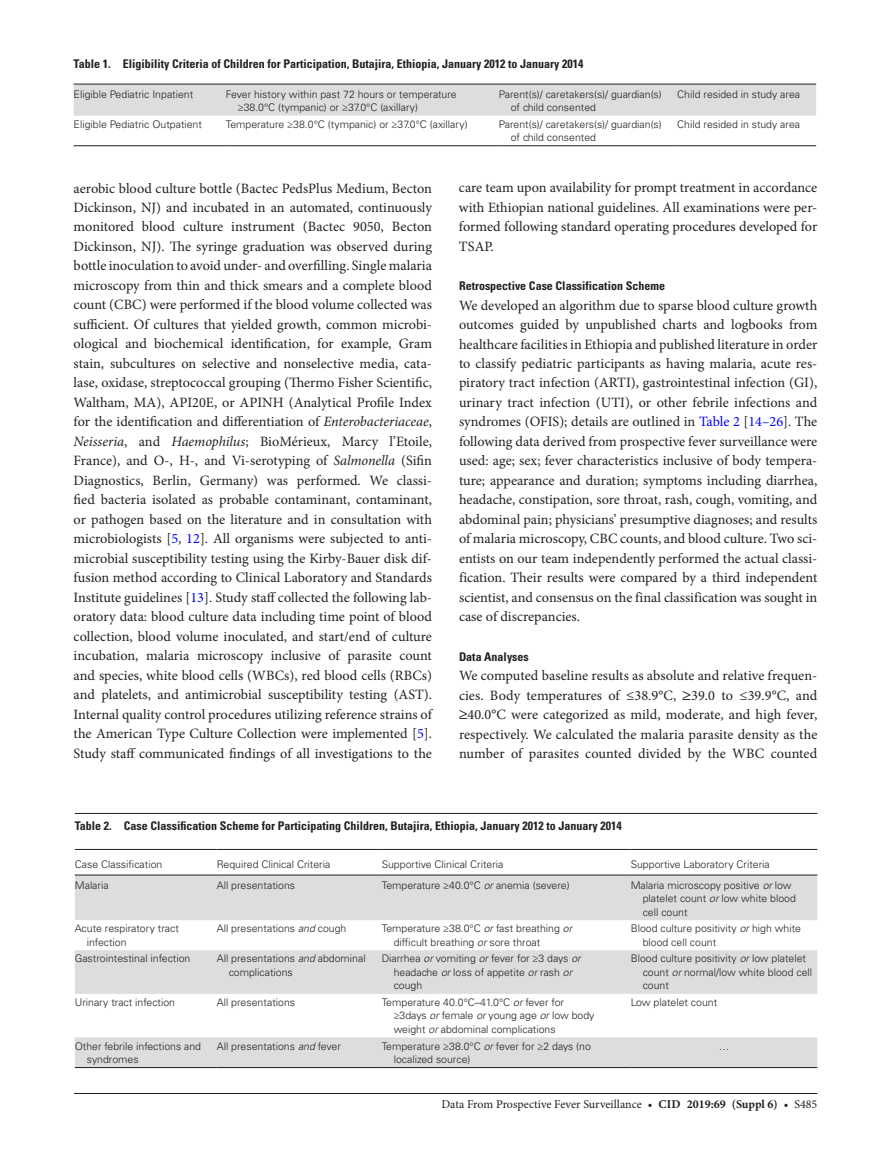
<style>
.page{position:relative;width:891px;height:1174px;background:#fff}
.page>*{position:absolute;margin:0;border:0;box-sizing:border-box;transform-origin:0 0}
.t1{font:14.25px/19.5px "Minion Pro";color:#231f20;text-align:justify}
.t2{font:700 condensed 12px "Univers LT Std";color:#231f20}
.t3{font:12px "Minion Pro";color:#231f20}
.t4{font:300 10.5px/13.5px "Univers LT Std";color:#231f20}
.s1{font-style:italic}
.s2{color:#00f}
.s3{font-family:"Gandhari Unicode"}
.s4{font-weight:700}
</style>
<div class="page">
<hr style="left:74px;top:1093px;width:743px;height:1px;background:#231f20">
<div style="left:74px;top:85px;width:742px;height:31px;background:#dcdddf"></div>
<hr style="left:74px;top:84px;width:152px;height:1px;background:#231f20">
<hr style="left:226px;top:84px;width:273px;height:1px;background:#231f20">
<hr style="left:499px;top:84px;width:178px;height:1px;background:#231f20">
<hr style="left:677px;top:84px;width:139px;height:1px;background:#231f20">
<hr style="left:74px;top:145px;width:152px;height:1px;background:#231f20">
<hr style="left:226px;top:145px;width:273px;height:1px;background:#231f20">
<hr style="left:499px;top:145px;width:178px;height:1px;background:#231f20">
<hr style="left:677px;top:145px;width:139px;height:1px;background:#231f20">
<hr style="left:75px;top:813px;width:742px;height:1px;background:#231f20">
<svg style="left:75px;top:876px;width:742px;height:191px;fill:#dcdddf"></svg>
<hr style="left:75px;top:849px;width:142px;height:1px;background:#231f20">
<hr style="left:75px;top:875px;width:142px;height:1px;background:#231f20">
<hr style="left:217px;top:849px;width:165px;height:1px;background:#231f20">
<hr style="left:217px;top:875px;width:165px;height:1px;background:#231f20">
<hr style="left:382px;top:849px;width:249px;height:1px;background:#231f20">
<hr style="left:382px;top:875px;width:249px;height:1px;background:#231f20">
<hr style="left:631px;top:849px;width:186px;height:1px;background:#231f20">
<hr style="left:631px;top:875px;width:186px;height:1px;background:#231f20">
<hr style="left:75px;top:1067px;width:142px;height:1px;background:#231f20">
<hr style="left:217px;top:1067px;width:165px;height:1px;background:#231f20">
<hr style="left:382px;top:1067px;width:249px;height:1px;background:#231f20">
<hr style="left:631px;top:1067px;width:186px;height:1px;background:#231f20">
<p class="t2" style="left:74px;top:56px;width:511px">Table 1. Eligibility Criteria of Children for Participation, Butajira, Ethiopia, January 2012 to January 2014</p>
<p class="t4" style="left:74px;top:87px;width:121px">Eligible Pediatric Inpatient</p>
<p class="t4" style="left:238px;top:87px;width:220px;text-indent:-12px">Fever history within past 72 hours or temperature ≥38.0°C (tympanic) or ≥37.0°C (axillary)</p>
<p class="t4" style="left:511px;top:87px;width:153px;text-indent:-12px">Parent(s)/ caretakers(s)/ guardian(s) of child consented</p>
<p class="t4" style="left:677px;top:87px;width:124px">Child resided in study area</p>
<p class="t4" style="left:74px;top:117px;width:130px">Eligible Pediatric Outpatient</p>
<p class="t4" style="left:226px;top:117px;width:243px">Temperature ≥38.0°C (tympanic) or ≥37.0°C (axillary)</p>
<p class="t4" style="left:511px;top:117px;width:153px;text-indent:-12px">Parent(s)/ caretakers(s)/ guardian(s) of child consented</p>
<p class="t4" style="left:677px;top:117px;width:124px">Child resided in study area</p>
<p class="t1" style="left:74px;top:178px;width:360px">aerobic blood culture bottle (Bactec PedsPlus Medium, Becton Dickinson, NJ) and incubated in an automated, continuously monitored blood culture instrument (Bactec 9050, Becton Dickinson, NJ). The syringe graduation was observed during bottle inoculation to avoid under- and overfilling. Single malaria microscopy from thin and thick smears and a complete blood count (CBC) were performed if the blood volume collected was sufficient. Of cultures that yielded growth, common microbi&shy;ological and biochemical identification, for example, Gram stain, subcultures on selective and nonselective media, cata&shy;lase, oxidase, streptococcal grouping (Thermo Fisher Scientific, Waltham, MA), API20E, or APINH (Analytical Profile Index for the identification and differentiation of <span class="s1">Enterobacteriaceae</span>, <span class="s1">Neisseria</span>, and <span class="s1">Haemophilus</span>; BioMérieux, Marcy l’Etoile, France), and O-, H-, and Vi-serotyping of <span class="s1">Salmonella</span> (Sifin Diagnostics, Berlin, Germany) was performed. We classi&shy;fied bacteria isolated as probable contaminant, contaminant, or pathogen based on the literature and in consultation with microbiologists [<span class="s2">5</span>, <span class="s2">12</span>]. All organisms were subjected to anti&shy;microbial susceptibility testing using the Kirby-Bauer disk dif&shy;fusion method according to Clinical Laboratory and Standards Institute guidelines [<span class="s2">13</span>]. Study staff collected the following lab&shy;oratory data: blood culture data including time point of blood collection, blood volume inoculated, and start/end of culture incubation, malaria microscopy inclusive of parasite count and species, white blood cells (WBCs), red blood cells (RBCs) and platelets, and antimicrobial susceptibility testing (AST).<br>Internal quality control procedures utilizing reference strains of the American Type Culture Collection were implemented [<span class="s2">5</span>].<br>Study staff communicated findings of all investigations to the</p>
<p class="t1" style="left:459px;top:178px;width:360px">care team upon availability for prompt treatment in accordance with Ethiopian national guidelines. All examinations were per&shy;formed following standard operating procedures developed for TSAP.</p>
<p class="t2" style="left:459px;top:278px;width:208px">Retrospective Case Classification Scheme</p>
<p class="t1" style="left:459px;top:295px;width:360px">We developed an algorithm due to sparse blood culture growth outcomes guided by unpublished charts and logbooks from healthcare facilities in Ethiopia and published literature in order to classify pediatric participants as having malaria, acute res&shy;piratory tract infection (ARTI), gastrointestinal infection (GI), urinary tract infection (UTI), or other febrile infections and syndromes (OFIS); details are outlined in <span class="s2">Table 2</span> [<span class="s2">14–26</span>]. The following data derived from prospective fever surveillance were used: age; sex; fever characteristics inclusive of body tempera&shy;ture; appearance and duration; symptoms including diarrhea, headache, constipation, sore throat, rash, cough, vomiting, and abdominal pain; physicians’ presumptive diagnoses; and results of malaria microscopy, CBC counts, and blood culture. Two sci&shy;entists on our team independently performed the actual classi&shy;fication. Their results were compared by a third independent scientist, and consensus on the final classification was sought in case of discrepancies.</p>
<p class="t2" style="left:459px;top:649px;width:71px">Data Analyses</p>
<p class="t1" style="left:459px;top:666px;width:360px">We computed baseline results as absolute and relative frequen&shy;cies. Body temperatures of ≤38.9°C, <span class="s3">≥</span>39.0 to ≤39.9°C, and <span class="s3">≥</span>40.0°C were categorized as mild, moderate, and high fever, respectively. We calculated the malaria parasite density as the number of parasites counted divided by the WBC counted</p>
<p class="t2" style="left:75px;top:819px;width:549px">Table 2. Case Classification Scheme for Participating Children, Butajira, Ethiopia, January 2012 to January 2014</p>
<p class="t4" style="left:75px;top:857px;width:89px">Case Classification</p>
<p class="t4" style="left:217px;top:857px;width:115px">Required Clinical Criteria</p>
<p class="t4" style="left:382px;top:857px;width:123px">Supportive Clinical Criteria</p>
<p class="t4" style="left:631px;top:857px;width:141px">Supportive Laboratory Criteria</p>
<p class="t4" style="left:75px;top:878px;width:35px">Malaria</p>
<p class="t4" style="left:217px;top:878px;width:80px">All presentations</p>
<p class="t4" style="left:382px;top:878px;width:189px">Temperature ≥40.0°C <span class="s1">or</span> anemia (severe)</p>
<p class="t4" style="left:643px;top:878px;width:155px;text-indent:-12px">Malaria microscopy positive <span class="s1">or</span> low platelet count <span class="s1">or</span> low white blood cell count</p>
<p class="t4" style="left:87px;top:922px;width:94px;text-indent:-12px">Acute respiratory tract infection</p>
<p class="t4" style="left:217px;top:922px;width:131px">All presentations <span class="s1">and</span> cough</p>
<p class="t4" style="left:394px;top:922px;width:180px;text-indent:-12px">Temperature ≥38.0°C <span class="s1">or</span> fast breathing <span class="s1">or </span>difficult breathing <span class="s1">or</span> sore throat</p>
<p class="t4" style="left:643px;top:922px;width:160px;text-indent:-12px">Blood culture positivity <span class="s1">or</span> high white blood cell count</p>
<p class="t4" style="left:75px;top:952px;width:117px">Gastrointestinal infection</p>
<p class="t4" style="left:229px;top:952px;width:139px;text-indent:-12px">All presentations <span class="s1">and</span> abdominal complications</p>
<p class="t4" style="left:394px;top:952px;width:189px;text-indent:-12px">Diarrhea <span class="s1">or</span> vomiting <span class="s1">or</span> fever for ≥3 days <span class="s1">or </span>headache <span class="s1">or</span> loss of appetite <span class="s1">or</span> rash <span class="s1">or </span>cough</p>
<p class="t4" style="left:643px;top:952px;width:171px;text-indent:-12px">Blood culture positivity <span class="s1">or</span> low platelet count <span class="s1">or</span> normal/low white blood cell count</p>
<p class="t4" style="left:75px;top:995px;width:102px">Urinary tract infection</p>
<p class="t4" style="left:217px;top:995px;width:80px">All presentations</p>
<p class="t4" style="left:394px;top:995px;width:202px;text-indent:-12px">Temperature 40.0°C–41.0°C <span class="s1">or</span> fever for ≥3days <span class="s1">or</span> female <span class="s1">or</span> young age <span class="s1">or</span> low body weight <span class="s1">or</span> abdominal complications</p>
<p class="t4" style="left:631px;top:996px;width:88px">Low platelet count</p>
<p class="t4" style="left:87px;top:1039px;width:116px;text-indent:-12px">Other febrile infections and syndromes</p>
<p class="t4" style="left:217px;top:1039px;width:126px">All presentations <span class="s1">and</span> fever</p>
<p class="t4" style="left:394px;top:1039px;width:199px;text-indent:-12px">Temperature ≥38.0°C <span class="s1">or</span> fever for ≥2 days (no localized source)</p>
<p class="t4" style="left:719px;top:1039px;width:12px">…</p>
<p class="t3" style="left:441px;top:1096px;width:377px">Data From Prospective Fever Surveillance • <span class="s4">cid 2019:69 (Suppl 6)</span> • S485</p>
</div>
